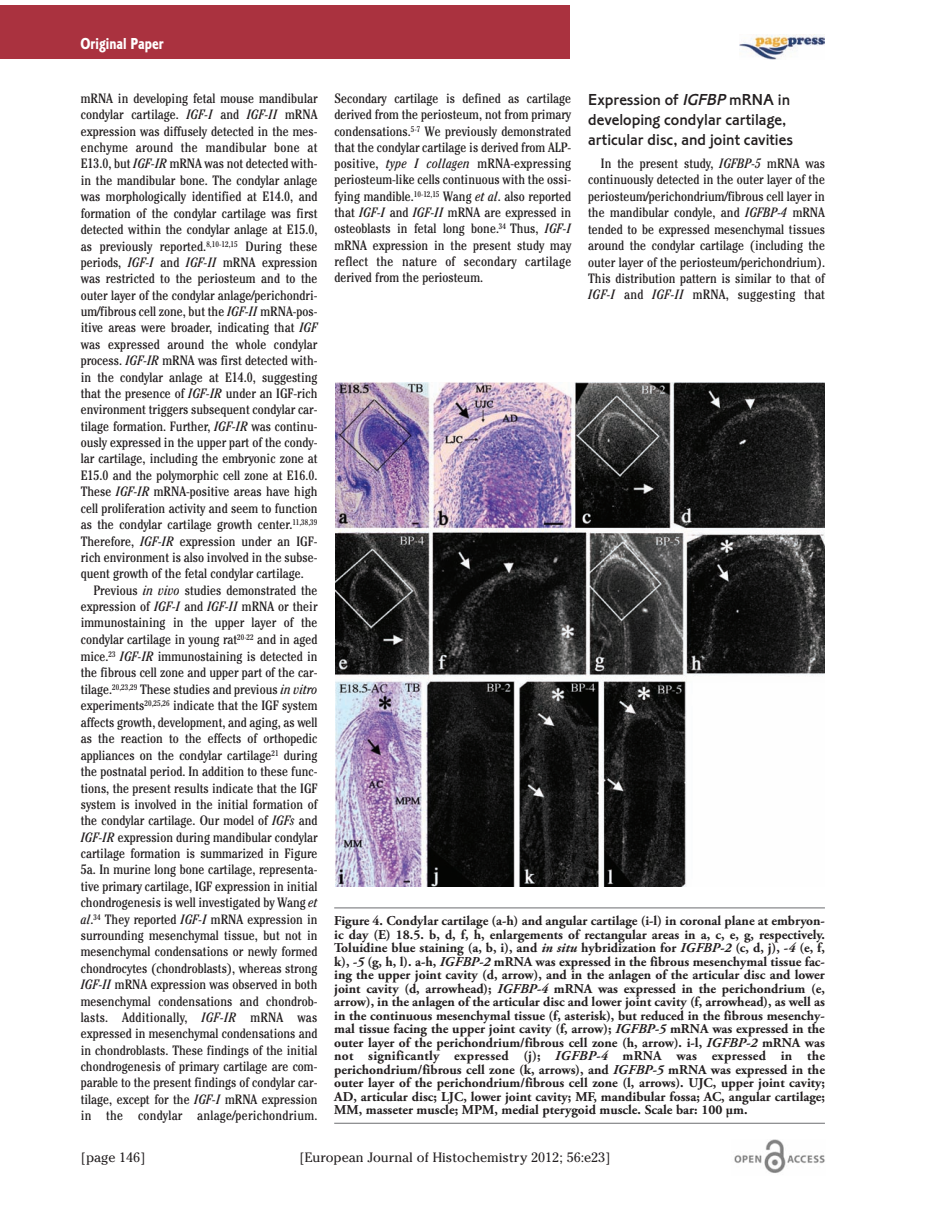
<style>
.page{position:relative;width:927px;height:1225px;background:#fff}
.page>*{position:absolute;margin:0;border:0;box-sizing:border-box;transform-origin:0 0}
.t1{font:16.5px/20.1px "Corinthian Medium Plain";color:#231f20}
.t2{font:16.5px "Corinthian Bold Condensed Plain";color:#fff}
.t3{font:condensed 13.5px/16.4px "Cheltenham";color:#231f20;text-align:justify}
.t4{font:700 13.5px/13.5px "Adobe Garamond Pro";color:#231f20;text-align:justify}
.t5{font:13.5px "Cheltenham";color:#231f20}
.s1{font-style:italic}
</style>
<div class="page">
<div style="left:0;top:6px;width:570px;height:53px;background:#aa323f"></div>
<img style="left:734px;top:1140px;width:91px;height:33px">
<img style="left:740px;top:34px;width:84px;height:26px">
<img style="left:335px;top:382px;width:490px;height:504px">
<hr style="left:334px;top:907px;width:491px;height:1px;background:#6c6d70">
<hr style="left:334px;top:1122px;width:491px;height:1px;background:#6c6d70">
<p class="t2" style="left:80px;top:38px;width:85px">Original Paper</p>
<p class="t3" style="left:81px;top:91px;width:238px">mRNA in developing fetal mouse mandibular condylar cartilage. <span class="s1">IGF-I</span> and <span class="s1">IGF-II</span> mRNA expression was diffusely detected in the mes&shy;enchyme around the mandibular bone at E13.0, but <span class="s1">IGF-IR</span> mRNA was not detected with&shy;in the mandibular bone. The condylar anlage was morphologically identified at E14.0, and formation of the condylar cartilage was first detected within the condylar anlage at E15.0, as previously reported.<sup>8,10-12,15</sup> During these periods, <span class="s1">IGF-I</span> and <span class="s1">IGF-II</span> mRNA expression was restricted to the periosteum and to the outer layer of the condylar anlage/perichondri&shy;um/fibrous cell zone, but the <span class="s1">IGF-II</span> mRNA-pos&shy;itive areas were broader, indicating that <span class="s1">IGF </span>was expressed around the whole condylar process. <span class="s1">IGF-IR</span> mRNA was first detected with&shy;in the condylar anlage at E14.0, suggesting that the presence of <span class="s1">IGF-IR</span> under an IGF-rich environment triggers subsequent condylar car&shy;tilage formation. Further, <span class="s1">IGF-IR</span> was continu&shy;ously expressed in the upper part of the condy&shy;lar cartilage, including the embryonic zone at E15.0 and the polymorphic cell zone at E16.0.<br>These <span class="s1">IGF-IR</span> mRNA-positive areas have high cell proliferation activity and seem to function as the condylar cartilage growth center.<sup>11,38,39<br></sup>Therefore, <span class="s1">IGF-IR</span> expression under an IGF&shy;rich environment is also involved in the subse&shy;quent growth of the fetal condylar cartilage.</p>
<p class="t3" style="left:81px;top:583px;width:238px;text-indent:13px">Previous <span class="s1">in vivo</span> studies demonstrated the expression of <span class="s1">IGF-I</span> and <span class="s1">IGF-II</span> mRNA or their immunostaining in the upper layer of the condylar cartilage in young rat<sup>20-22</sup> and in aged mice.<sup>23</sup> <span class="s1">IGF-IR</span> immunostaining is detected in the fibrous cell zone and upper part of the car&shy;tilage.<sup>20,23,29</sup> These studies and previous <span class="s1">in vitro </span>experiments<sup>20,25,26</sup> indicate that the IGF system affects growth, development, and aging, as well as the reaction to the effects of orthopedic appliances on the condylar cartilage<sup>21</sup> during the postnatal period. In addition to these func&shy;tions, the present results indicate that the IGF system is involved in the initial formation of the condylar cartilage. Our model of <span class="s1">IGFs</span> and <span class="s1">IGF-IR</span> expression during mandibular condylar cartilage formation is summarized in Figure 5a. In murine long bone cartilage, representa&shy;tive primary cartilage, IGF expression in initial chondrogenesis is well investigated by Wang <span class="s1">et al</span>.<sup>34</sup> They reported <span class="s1">IGF-I</span> mRNA expression in surrounding mesenchymal tissue, but not in mesenchymal condensations or newly formed chondrocytes (chondroblasts), whereas strong <span class="s1">IGF-II</span> mRNA expression was observed in both mesenchymal condensations and chondrob&shy;lasts. Additionally, <span class="s1">IGF-IR</span> mRNA was expressed in mesenchymal condensations and in chondroblasts. These findings of the initial chondrogenesis of primary cartilage are com&shy;parable to the present findings of condylar car&shy;tilage, except for the <span class="s1">IGF-I</span> mRNA expression in the condylar anlage/perichondrium.</p>
<p class="t3" style="left:334px;top:91px;width:238px">Secondary cartilage is defined as cartilage derived from the periosteum, not from primary condensations.<sup>5-7</sup> We previously demonstrated that the condylar cartilage is derived from ALP&shy;positive, <span class="s1">type I collagen</span> mRNA-expressing periosteum-like cells continuous with the ossi&shy;fying mandible.<sup>10-12,15</sup> Wang <span class="s1">et al</span>. also reported that <span class="s1">IGF-I</span> and <span class="s1">IGF-II</span> mRNA are expressed in osteoblasts in fetal long bone.<sup>34</sup> Thus, <span class="s1">IGF-I </span>mRNA expression in the present study may reflect the nature of secondary cartilage derived from the periosteum.</p>
<p class="t1" style="left:588px;top:91px;width:206px">Expression of <span class="s1">IGFBP</span>mRNA in developing condylar cartilage, articular disc, and joint cavities</p>
<p class="t3" style="left:588px;top:156px;width:238px;text-indent:13px">In the present study, <span class="s1">IGFBP-5</span> mRNA was continuously detected in the outer layer of the periosteum/perichondrium/fibrous cell layer in the mandibular condyle, and <span class="s1">IGFBP-4</span> mRNA tended to be expressed mesenchymal tissues around the condylar cartilage (including the outer layer of the periosteum/perichondrium).<br>This distribution pattern is similar to that of <span class="s1">IGF-I</span> and <span class="s1">IGF-II</span> mRNA, suggesting that</p>
<p class="t4" style="left:334px;top:915px;width:492px">Figure 4. Condylar cartilage (a-h) and angular cartilage (i-l) in coronal plane at embryon&shy;ic day (E) 18.5. b, d, f, h, enlargements of rectangular areas in a, c, e, g, respectively.<br>Toluidine blue staining (a, b, i), and <span class="s1">in situ</span> hybridization for <span class="s1">IGFBP-2</span> (c, d, j), -<span class="s1">4</span> (e, f, k), <span class="s1">-5</span> (g, h, l). a-h, <span class="s1">IGFBP-2</span> mRNA was expressed in the fibrous mesenchymal tissue fac&shy;ing the upper joint cavity (d, arrow), and in the anlagen of the articular disc and lower joint cavity (d, arrowhead); <span class="s1">IGFBP-4</span> mRNA was expressed in the perichondrium (e, arrow), in the anlagen of the articular disc and lower joint cavity (f, arrowhead), as well as in the continuous mesenchymal tissue (f, asterisk), but reduced in the fibrous mesenchy&shy;mal tissue facing the upper joint cavity (f, arrow); <span class="s1">IGFBP-5</span> mRNA was expressed in the outer layer of the perichondrium/fibrous cell zone (h, arrow). i-l, <span class="s1">IGFBP-2</span> mRNA was not significantly expressed (j); <span class="s1">IGFBP-4</span> mRNA was expressed in the perichondrium/fibrous cell zone (k, arrows), and <span class="s1">IGFBP-5</span> mRNA was expressed in the outer layer of the perichondrium/fibrous cell zone (l, arrows). UJC, upper joint cavity; AD, articular disc; LJC, lower joint cavity; MF, mandibular fossa; AC, angular cartilage; MM, masseter muscle; MPM, medial pterygoid muscle. Scale bar: 100 µm.</p>
<p class="t5" style="left:81px;top:1149px;width:66px">[page 146]</p>
<p class="t5" style="left:299px;top:1149px;width:313px">[European Journal of Histochemistry 2012; 56:e23]</p>
</div>
